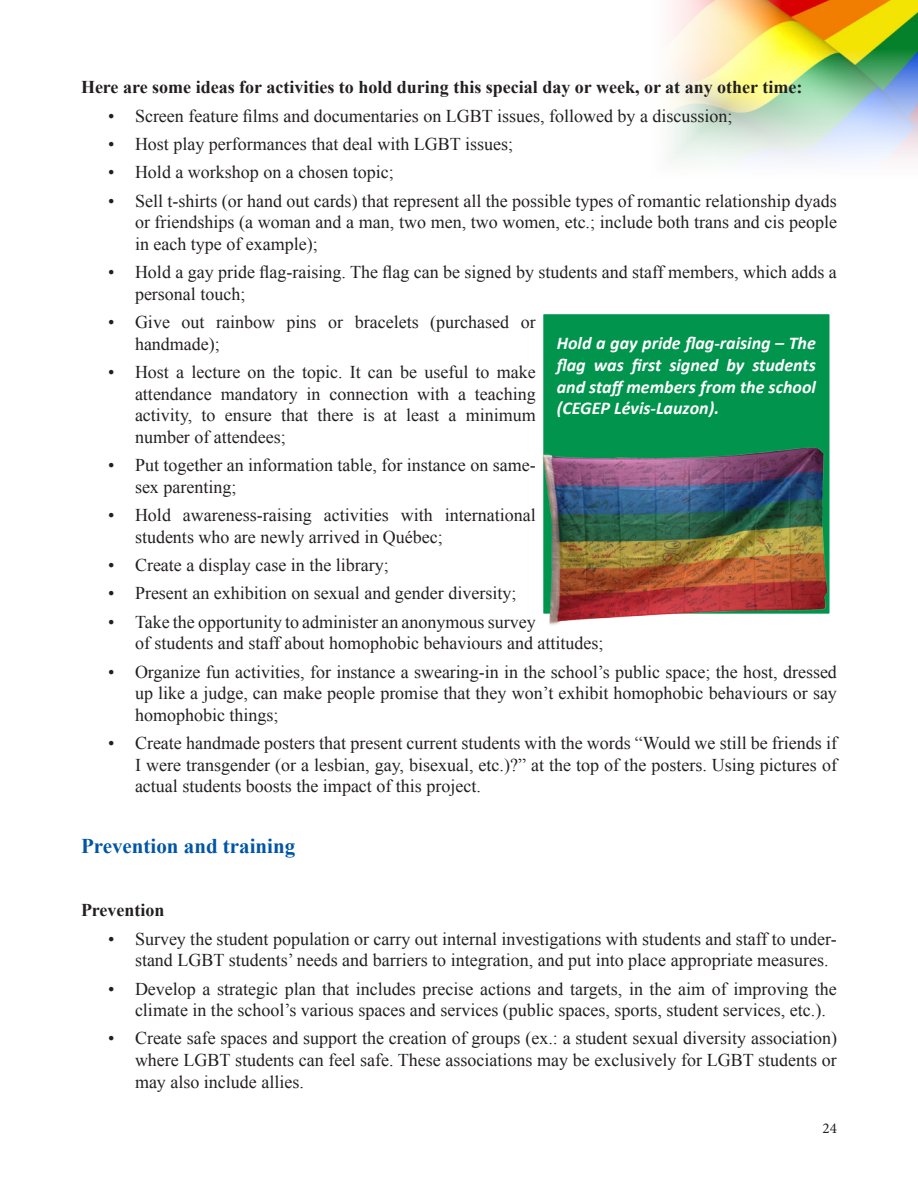
<style>
.page{position:relative;width:918px;height:1188px;background:#fff}
.page>*{position:absolute;margin:0;border:0;box-sizing:border-box;transform-origin:0 0}
.t1{font:700 21px "Times New Roman";color:#0155a7}
.t2{font:18px/21.6px "Times New Roman";color:#231f20}
.t3{font:italic 700 18px/21.6px "Calibri";color:#fff;text-align:justify}
.t4{font:700 18px "Times New Roman";color:#231f20}
.t5{font:15px "Minion Pro";color:#231f20}
</style>
<div class="page">
<img style="left:670px;top:0;width:248px;height:161px">
<div style="left:543px;top:314px;width:287px;height:300px;background:#00944d"></div>
<img style="left:542px;top:430px;width:287px;height:195px">
<p class="t4" style="left:81px;top:81px;width:723px">Here are some ideas for activities to hold during this special day or week, or at any other time:</p>
<p class="t2" style="left:108px;top:104px;width:626px">• Screen feature films and documentaries on LGBT issues, followed by a discussion;</p>
<p class="t2" style="left:108px;top:132px;width:407px">• Host play performances that deal with LGBT issues;</p>
<p class="t2" style="left:108px;top:161px;width:287px">• Hold a workshop on a chosen topic;</p>
<p class="t2" style="left:135px;top:189px;width:704px;text-align:justify;text-indent:-27px">• Sell t-shirts (or hand out cards) that represent all the possible types of romantic relationship dyads or friendships (a woman and a man, two men, two women, etc.; include both trans and cis people in each type of example);</p>
<p class="t2" style="left:135px;top:261px;width:703px;text-indent:-27px">• Hold a gay pride flag-raising. The flag can be signed by students and staff members, which adds a personal touch;</p>
<p class="t2" style="left:135px;top:311px;width:402px;text-indent:-27px">• Give out rainbow pins or bracelets (purchased or handmade);</p>
<p class="t2" style="left:135px;top:361px;width:402px;text-align:justify;text-indent:-27px">• Host a lecture on the topic. It can be useful to make attendance mandatory in connection with a teaching activity, to ensure that there is at least a minimum number of attendees;</p>
<p class="t2" style="left:135px;top:454px;width:402px;text-indent:-27px">• Put together an information table, for instance on same&shy;sex parenting;</p>
<p class="t2" style="left:135px;top:504px;width:402px;text-indent:-27px">• Hold awareness-raising activities with international students who are newly arrived in Québec;</p>
<p class="t2" style="left:108px;top:554px;width:282px">• Create a display case in the library;</p>
<p class="t2" style="left:108px;top:582px;width:410px">• Present an exhibition on sexual and gender diversity;</p>
<p class="t2" style="left:135px;top:610px;width:470px;text-indent:-27px">• Take the opportunity to administer an anonymous survey<br>of students and staff about homophobic behaviours and attitudes;</p>
<p class="t2" style="left:135px;top:660px;width:703px;text-align:justify;text-indent:-27px">• Organize fun activities, for instance a swearing-in in the school’s public space; the host, dressed up like a judge, can make people promise that they won’t exhibit homophobic behaviours or say homophobic things;</p>
<p class="t2" style="left:135px;top:732px;width:704px;text-align:justify;text-indent:-27px">• Create handmade posters that present current students with the words “Would we still be friends if I were transgender (or a lesbian, gay, bisexual, etc.)?” at the top of the posters. Using pictures of actual students boosts the impact of this project.</p>
<p class="t3" style="left:557px;top:332px;width:261px">Hold a gay pride flag-raising – The flag was first signed by students and staff members from the school (CEGEP Lévis-Lauzon).</p>
<p class="t1" style="left:81px;top:838px;width:216px">Prevention and training</p>
<p class="t4" style="left:81px;top:904px;width:85px">Prevention</p>
<p class="t2" style="left:135px;top:927px;width:703px;text-indent:-27px">• Survey the student population or carry out internal investigations with students and staff to under&shy;stand LGBT students’ needs and barriers to integration, and put into place appropriate measures.</p>
<p class="t2" style="left:135px;top:977px;width:703px;text-indent:-27px">• Develop a strategic plan that includes precise actions and targets, in the aim of improving the climate in the school’s various spaces and services (public spaces, sports, student services, etc.).</p>
<p class="t2" style="left:135px;top:1027px;width:704px;text-align:justify;text-indent:-27px">• Create safe spaces and support the creation of groups (ex.: a student sexual diversity association) where LGBT students can feel safe. These associations may be exclusively for LGBT students or may also include allies.</p>
<p class="t5" style="left:823px;top:1119px;width:16px">24</p>
</div>
